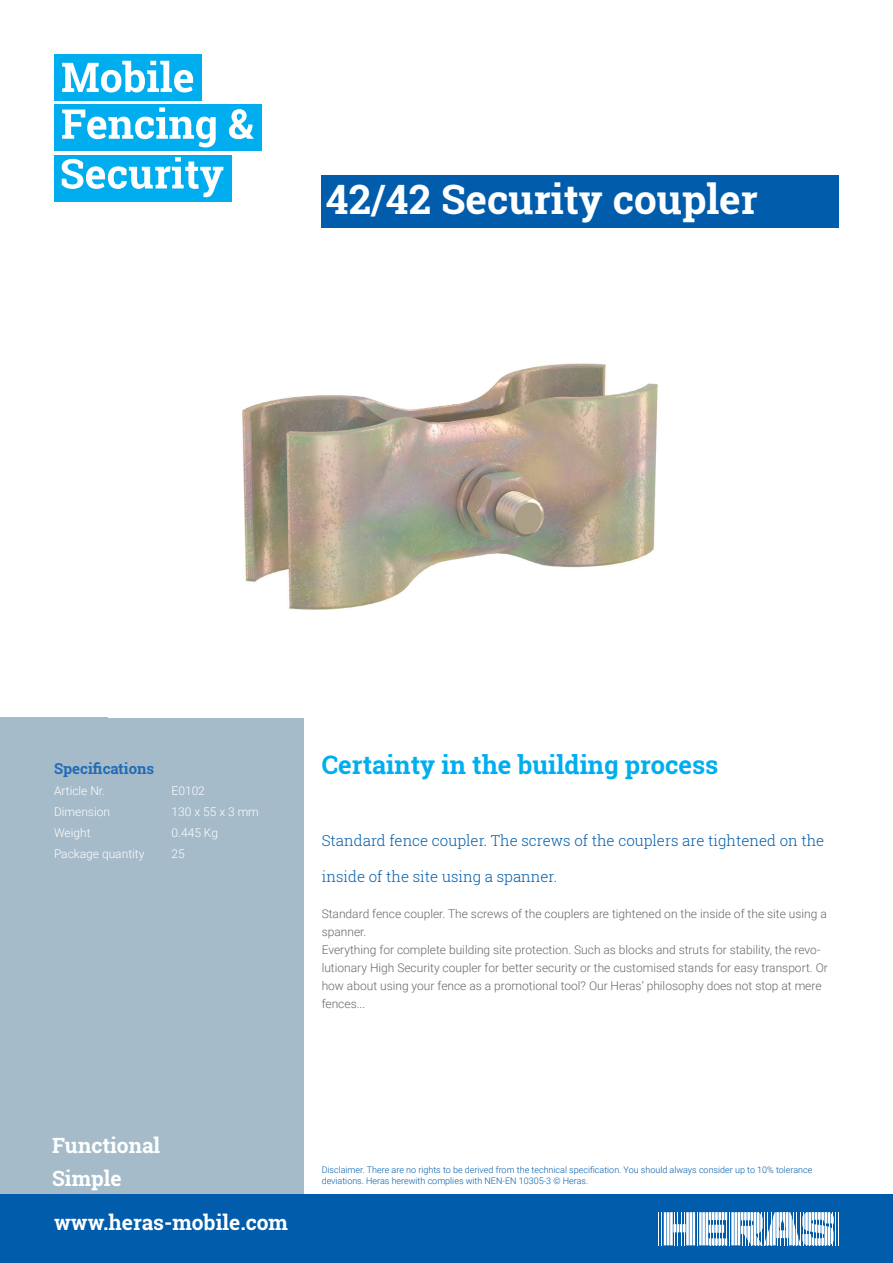
<style>
.page{position:relative;width:893px;height:1263px;background:#fff}
.page>*{position:absolute;margin:0;border:0;box-sizing:border-box;transform-origin:0 0}
.t1{font:700 40.5px "Roboto Slab";color:#fff}
.t2{font:700 25.5px "Roboto Slab";color:#00aeef}
.t3{font:700 21px/33px "Roboto Slab";color:#fff}
.t4{font:300 15px "Roboto Slab";color:#015dab}
.t5{font:700 15px "Roboto Slab";color:#226cb5}
.t6{font:300 12px/18px "Roboto";color:#66676b}
.t7{font:300 12px "Roboto";color:#fff}
.t8{font:300 9px/10.8px "Roboto";color:#015dab}
</style>
<div class="page">
<div style="left:0;top:717px;width:304px;height:492px;background:#a5bbc9"></div>
<div style="left:322px;top:175px;width:517px;height:53px;background:#015dab"></div>
<img style="left:242px;top:363px;width:416px;height:247px">
<div style="left:0;top:1195px;width:893px;height:68px;background:#015dab"></div>
<hr style="left:658px;top:1212px;width:1px;height:33px;background:#fff">
<hr style="left:662px;top:1212px;width:1px;height:33px;background:#fff">
<hr style="left:697px;top:1212px;width:1px;height:33px;background:#fff">
<hr style="left:835px;top:1212px;width:1px;height:33px;background:#fff">
<hr style="left:838px;top:1212px;width:1px;height:33px;background:#fff">
<svg style="left:664px;top:1212px;width:31px;height:33px"></svg>
<hr style="left:705px;top:1212px;width:3px;height:33px;background:#fff">
<hr style="left:702px;top:1212px;width:3px;height:33px;background:#fff">
<hr style="left:699px;top:1212px;width:3px;height:33px;background:#fff">
<svg style="left:709px;top:1212px;width:125px;height:33px"></svg>
<div style="left:54px;top:54px;width:147px;height:47px;background:#00aeef"></div>
<div style="left:54px;top:104px;width:207px;height:47px;background:#00aeef"></div>
<div style="left:54px;top:155px;width:177px;height:46px;background:#00aeef"></div>
<svg style="left:62px;top:61px;width:131px;height:31px"></svg>
<svg style="left:62px;top:107px;width:154px;height:40px"></svg>
<svg style="left:229px;top:109px;width:25px;height:30px"></svg>
<svg style="left:62px;top:157px;width:161px;height:40px"></svg>
<h1 class="t1" style="left:326px;top:172px;width:433px">42/42 Security coupler</h1>
<p class="t5" style="left:54px;top:758px;width:102px">Specifications</p>
<p class="t7" style="left:54px;top:782px;width:53px">Article Nr.</p>
<p class="t7" style="left:172px;top:782px;width:35px">E0102</p>
<p class="t7" style="left:54px;top:803px;width:58px">Dimension</p>
<p class="t7" style="left:172px;top:803px;width:89px">130 x 55 x 3 mm</p>
<p class="t7" style="left:54px;top:824px;width:38px">Weight</p>
<p class="t7" style="left:172px;top:824px;width:48px">0.445 Kg</p>
<p class="t7" style="left:54px;top:845px;width:92px">Package quantity</p>
<p class="t7" style="left:172px;top:845px;width:15px">25</p>
<h2 class="t2" style="left:322px;top:747px;width:398px">Certainty in the building process</h2>
<p class="t4" style="left:322px;top:830px;width:504px">Standard fence coupler. The screws of the couplers are tightened on the</p>
<p class="t4" style="left:322px;top:866px;width:237px">inside of the site using a spanner.</p>
<p class="t6" style="left:322px;top:904px;width:508px">Standard fence coupler. The screws of the couplers are tightened on the inside of the site using a spanner.<br>Everything for complete building site protection. Such as blocks and struts for stability, the revo&shy;lutionary High Security coupler for better security or the customised stands for easy transport. Or how about using your fence as a promotional tool? Our Heras’ philosophy does not stop at mere fences...</p>
<h3 class="t3" style="left:52px;top:1128px;width:110px">Functional<br>Simple</h3>
<h3 class="t3" style="left:54px;top:1206px;width:236px">www.heras-mobile.com</h3>
<p class="t8" style="left:322px;top:1164px;width:492px">Disclaimer. There are no rights to be derived from the technical specification. You should always consider up to 10% tolerance deviations. Heras herewith complies with NEN-EN 10305-3 © Heras.</p>
</div>
